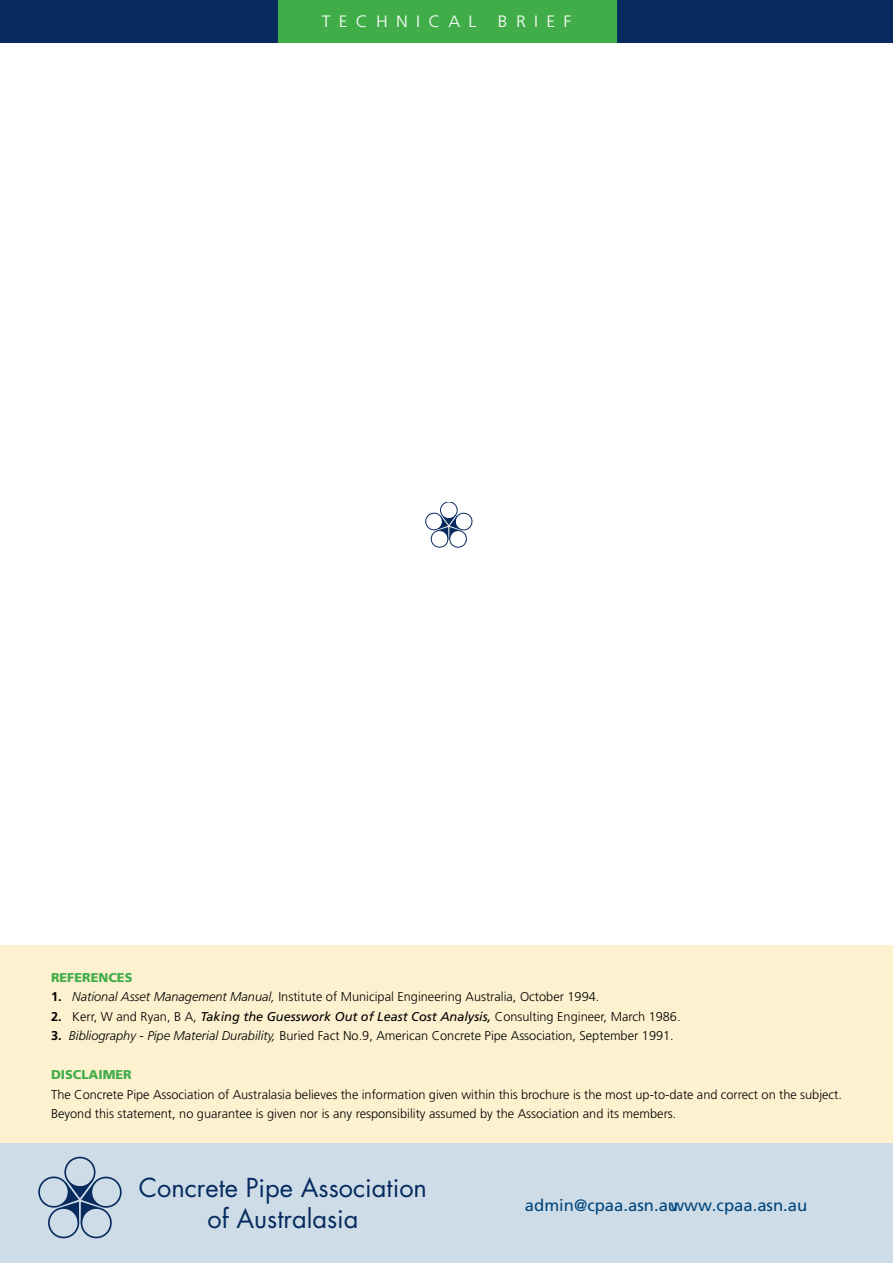
<style>
.page{position:relative;width:893px;height:1263px;background:#fff}
.page>*{position:absolute;margin:0;border:0;box-sizing:border-box;transform-origin:0 0}
.t1{font:25.35px/30.5px "Futura";color:#072b5f;text-align:center}
.t2{font:16.5px "Frutiger";color:#00457c}
.t3{font:300 16.5px "Frutiger";letter-spacing:.47em;color:#fff;scale:1.07 1}
.t4{font:300 12.75px/19.5px "Frutiger";color:#000}
.t5{font:900 12.75px "Frutiger";color:#41ad49}
.s1{font-weight:700}
.s2{font-style:italic}
.s3{font-weight:400;font-style:italic}
</style>
<div class="page">
<div style="left:0;top:945px;width:893px;height:214px;background:#fdf1cf"></div>
<div style="left:0;top:0;width:893px;height:43px;background:#072b5f"></div>
<div style="left:279px;top:0;width:338px;height:43px;background:#41ad49"></div>
<div style="left:0;top:1144px;width:893px;height:119px;background:#cddce7"></div>
<div style="left:64px;top:1157px;width:32px;height:31px;border:2px solid #072b5f;border-radius:50%"></div>
<svg style="left:38px;top:1173px;width:84px;height:66px"></svg>
<div style="left:440px;top:501px;width:18px;height:18px;border:1px solid #072b5f;border-radius:50%"></div>
<svg style="left:425px;top:511px;width:48px;height:37px"></svg>
<div style="left:0;top:92px;width:893px;height:410px;background:#fff"></div>
<p class="t3" style="left:322px;top:12px;width:146px">TECHNICAL</p>
<p class="t3" style="left:498px;top:12px;width:70px">BRIEF</p>
<p class="t5" style="left:51px;top:970px;width:83px">REFERENCES</p>
<p class="t4" style="left:51px;top:987px;width:550px"><span class="s1">1.</span> <span class="s2">National Asset Management Manual,</span> Institute of Municipal Engineering Australia, October 1994.</p>
<p class="t4" style="left:51px;top:1007px;width:631px"><span class="s1">2.</span> Kerr, W and Ryan, B A, <span class="s3">Taking the Guesswork Out of Least Cost Analysis,</span> Consulting Engineer, March 1986.</p>
<p class="t4" style="left:51px;top:1026px;width:624px"><span class="s1">3.</span> <span class="s2">Bibliography - Pipe Material Durability,</span> Buried Fact No.9, American Concrete Pipe Association, September 1991.</p>
<p class="t5" style="left:51px;top:1067px;width:82px">DISCLAIMER</p>
<p class="t4" style="left:51px;top:1085px;width:792px">The Concrete Pipe Association of Australasia believes the information given within this brochure is the most up-to-date and correct on the subject.<br>Beyond this statement, no guarantee is given nor is any responsibility assumed by the Association and its members.</p>
<h1 class="t1" style="left:139px;top:1173px;width:290px">Concrete Pipe Association of Australasia</h1>
<p class="t2" style="left:525px;top:1195px;width:284px">admin@cpaa.asn.auwww.cpaa.asn.au</p>
</div>
